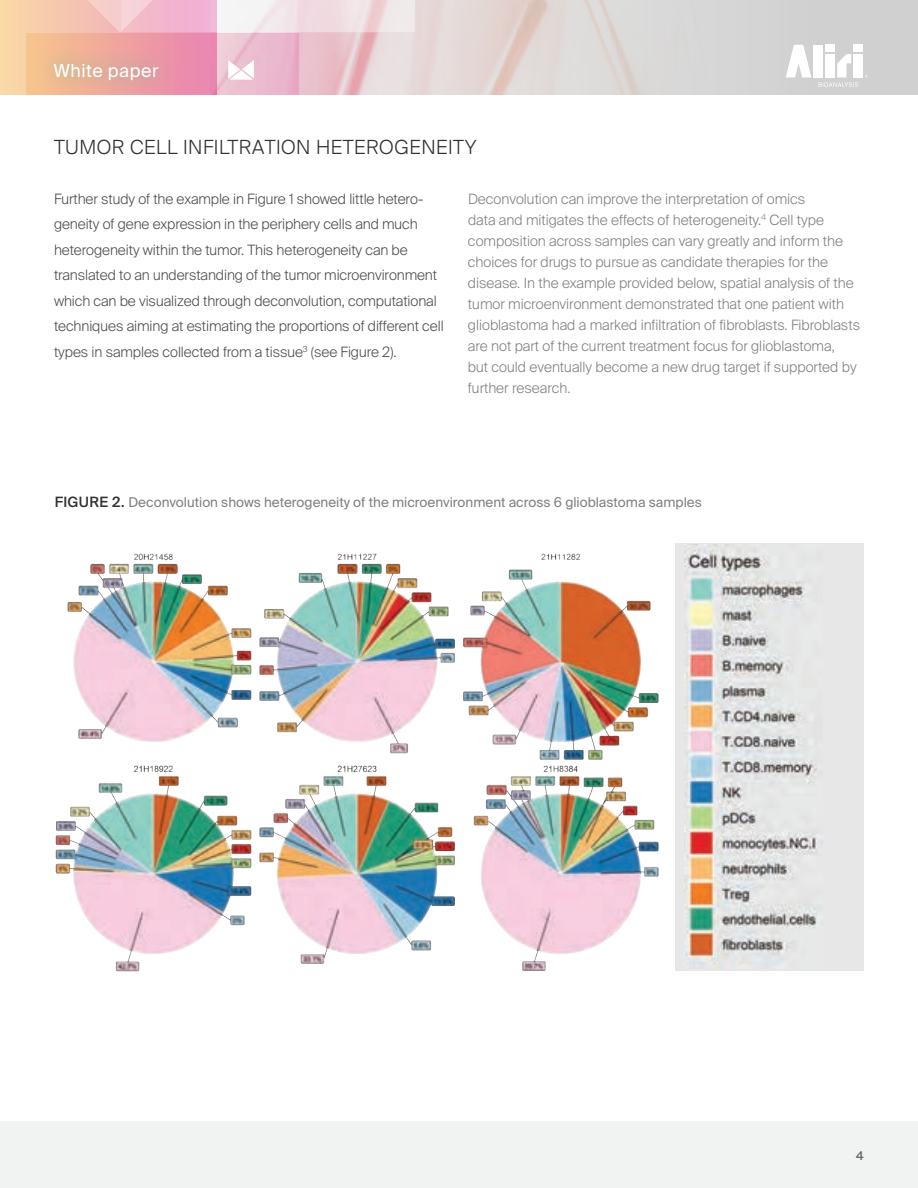
<style>
.page{position:relative;width:918px;height:1188px;background:#fff}
.page>*{position:absolute;margin:0;border:0;box-sizing:border-box;transform-origin:0 0}
.t1{font:22.5px "Suisse Intl";letter-spacing:.025em;color:#fff}
.t2{font:300 19.5px "Suisse Intl";letter-spacing:.025em;color:#313232}
.t3{font:18px "Suisse Intl";letter-spacing:.025em;color:#fff}
.t4{font:300 14.25px/21px "Suisse Intl";color:#7f807f}
.t5{font:300 14.25px/25.5px "Suisse Intl";letter-spacing:-.005em;color:#4b4c4c}
.t6{font:13.5px "Suisse Intl";color:#7f807f}
.t7{font:500 12px "Suisse Intl";color:#666}
.s1{font-weight:500;font-size:14.25px;color:#313232}
</style>
<div class="page">
<div style="left:0;top:1121px;width:918px;height:67px;background:#f1f3f3"></div>
<img style="left:230px;top:0;width:688px;height:95px">
<div style="left:0;top:0;width:216px;height:95px;background:#f9d5a8"></div>
<svg style="left:26px;top:33px;width:272px;height:62px;background:#ecabb7"></svg>
<svg style="left:230px;top:0;width:185px;height:32px;fill:#f1e5e9"></svg>
<svg style="left:48px;top:0;width:182px;height:33px"></svg>
<div style="left:854px;top:54px;width:9px;height:23px;background:#fff"></div>
<svg style="left:786px;top:45px;width:25px;height:32px"></svg>
<div style="left:814px;top:45px;width:9px;height:32px;background:#fff"></div>
<svg style="left:818px;top:54px;width:40px;height:33px"></svg>
<div style="left:825px;top:45px;width:10px;height:7px;background:#fff"></div>
<div style="left:854px;top:45px;width:9px;height:7px;background:#fff"></div>
<div style="left:37px;top:46px;width:137px;height:50px;background:#6ec492;opacity:.8"></div>
<svg style="left:228px;top:60px;width:26px;height:20px"></svg>
<img style="left:55px;top:553px;width:604px;height:419px">
<div style="left:675px;top:543px;width:189px;height:427px;background:#e6e7e6"></div>
<img style="left:684px;top:544px;width:133px;height:425px">
<h1 class="t1" style="left:53px;top:57px;width:132px">White Paper</h1>
<p class="t3" style="left:54px;top:60px;width:107px">White paper</p>
<h2 class="t2" style="left:54px;top:136px;width:424px">TUMOR CELL INFILTRATION HETEROGENEITY</h2>
<p class="t5" style="left:54px;top:186px;width:391px">Further study of the example in Figure 1 showed little hetero&shy;geneity of gene expression in the periphery cells and much heterogeneity within the tumor. This heterogeneity can be translated to an understanding of the tumor microenvironment which can be visualized through deconvolution, computational techniques aiming at estimating the proportions of different cell types in samples collected from a tissue<sup>3</sup> (see Figure 2).</p>
<p class="t4" style="left:468px;top:188px;width:394px">Deconvolution can improve the interpretation of omics<br>data and mitigates the effects of heterogeneity.<sup>4</sup> Cell type composition across samples can vary greatly and inform the choices for drugs to pursue as candidate therapies for the disease. In the example provided below, spatial analysis of the tumor microenvironment demonstrated that one patient with glioblastoma had a marked infiltration of fibroblasts. Fibroblasts are not part of the current treatment focus for glioblastoma,<br>but could eventually become a new drug target if supported by further research.</p>
<p class="t6" style="left:55px;top:495px;width:649px"><span class="s1">FIGURE 2.</span> Deconvolution shows heterogeneity of the microenvironment across 6 glioblastoma samples</p>
<p class="t7" style="left:856px;top:1149px;width:9px">4</p>
</div>
